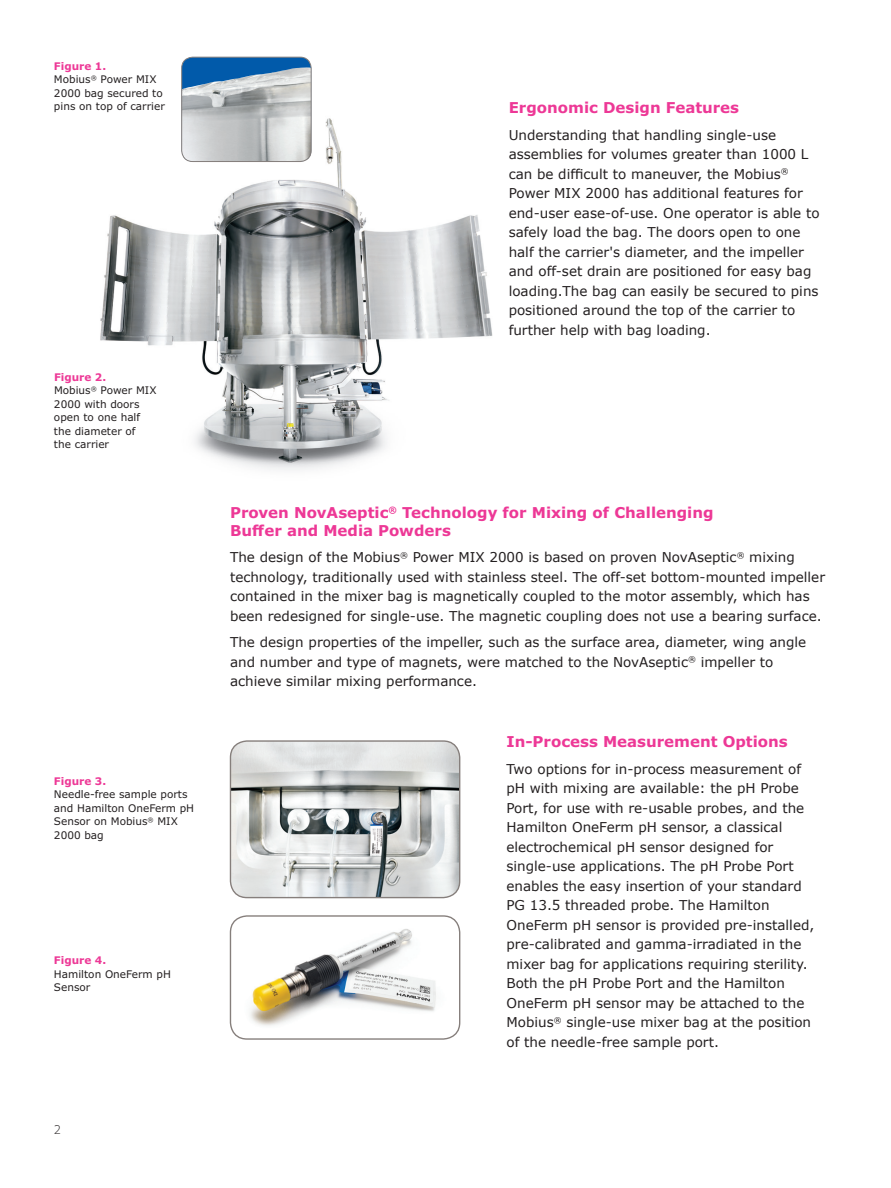
<style>
.page{position:relative;width:891px;height:1188px;background:#fff}
.page>*{position:absolute;margin:0;border:0;box-sizing:border-box;transform-origin:0 0}
.t1{font:700 15px/18px "Verdana Pro";color:#ed3896}
.t2{font:13.5px/19.5px "Verdana";color:#231f20}
.t3{font:300 12px "Verdana Pro";color:#231f20}
.t4{font:10.5px/13.5px "Verdana Pro";color:#231f20}
.t5{font:700 10.5px "Verdana Pro";color:#ed3896}
.s1{font-weight:700;color:#ed3896}
</style>
<div class="page">
<img style="left:100px;top:118px;width:393px;height:352px">
<img style="left:230px;top:741px;width:230px;height:157px">
<div style="left:230px;top:740px;width:230px;height:158px;border:1px solid #867f7c;border-radius:17px"></div>
<img style="left:230px;top:916px;width:230px;height:123px">
<div style="left:230px;top:915px;width:230px;height:125px;border:1px solid #867f7c;border-radius:17px"></div>
<div style="left:182px;top:57px;width:129px;height:105px;background:#015aaa;border-radius:11px"></div>
<img style="left:182px;top:68px;width:129px;height:94px">
<div style="left:181px;top:57px;width:131px;height:105px;border:1px solid #867f7c;border-radius:11px"></div>
<p class="t4" style="left:54px;top:59px;width:112px"><span class="s1">Figure 1.<br></span>Mobius<sup>®</sup> Power MIX<br>2000 bag secured to pins on top of carrier</p>
<p class="t4" style="left:54px;top:370px;width:104px"><span class="s1">Figure 2.<br></span>Mobius<sup>®</sup> Power MIX<br>2000 with doors open to one half the diameter of<br>the carrier</p>
<p class="t5" style="left:54px;top:774px;width:54px">Figure 3.</p>
<p class="t4" style="left:54px;top:788px;width:142px">Needle-free sample ports and Hamilton OneFerm pH<br>Sensor on Mobius<sup>®</sup> MIX<br>2000 bag</p>
<p class="t5" style="left:54px;top:954px;width:54px">Figure 4.</p>
<p class="t4" style="left:54px;top:967px;width:118px">Hamilton OneFerm pH<br>Sensor</p>
<p class="t3" style="left:54px;top:1122px;width:8px">2</p>
<p class="t1" style="left:509px;top:99px;width:232px">Ergonomic Design Features</p>
<p class="t2" style="left:509px;top:125px;width:312px">Understanding that handling single-use assemblies for volumes greater than 1000 L can be difficult to maneuver, the Mobius<sup>® </sup>Power MIX 2000 has additional features for end-user ease-of-use. One operator is able to safely load the bag. The doors open to one half the carrier's diameter, and the impeller and off-set drain are positioned for easy bag loading.The bag can easily be secured to pins positioned around the top of the carrier to further help with bag loading.</p>
<p class="t1" style="left:230px;top:504px;width:485px">Proven NovAseptic<sup>®</sup> Technology for Mixing of Challenging<br>Buffer and Media Powders</p>
<p class="t2" style="left:230px;top:548px;width:597px">The design of the Mobius<sup>®</sup> Power MIX 2000 is based on proven NovAseptic<sup>®</sup> mixing technology, traditionally used with stainless steel. The off-set bottom-mounted impeller contained in the mixer bag is magnetically coupled to the motor assembly, which has been redesigned for single-use. The magnetic coupling does not use a bearing surface.</p>
<p class="t2" style="left:230px;top:633px;width:578px">The design properties of the impeller, such as the surface area, diameter, wing angle and number and type of magnets, were matched to the NovAseptic<sup>®</sup> impeller to achieve similar mixing performance.</p>
<p class="t1" style="left:507px;top:733px;width:283px">In-Process Measurement Options</p>
<p class="t2" style="left:507px;top:759px;width:309px">Two options for in-process measurement of pH with mixing are available: the pH Probe Port, for use with re-usable probes, and the Hamilton OneFerm pH sensor, a classical electrochemical pH sensor designed for single-use applications. The pH Probe Port enables the easy insertion of your standard PG 13.5 threaded probe. The Hamilton OneFerm pH sensor is provided pre-installed, pre-calibrated and gamma-irradiated in the mixer bag for applications requiring sterility.<br>Both the pH Probe Port and the Hamilton OneFerm pH sensor may be attached to the Mobius<sup>®</sup> single-use mixer bag at the position of the needle-free sample port.</p>
</div>
